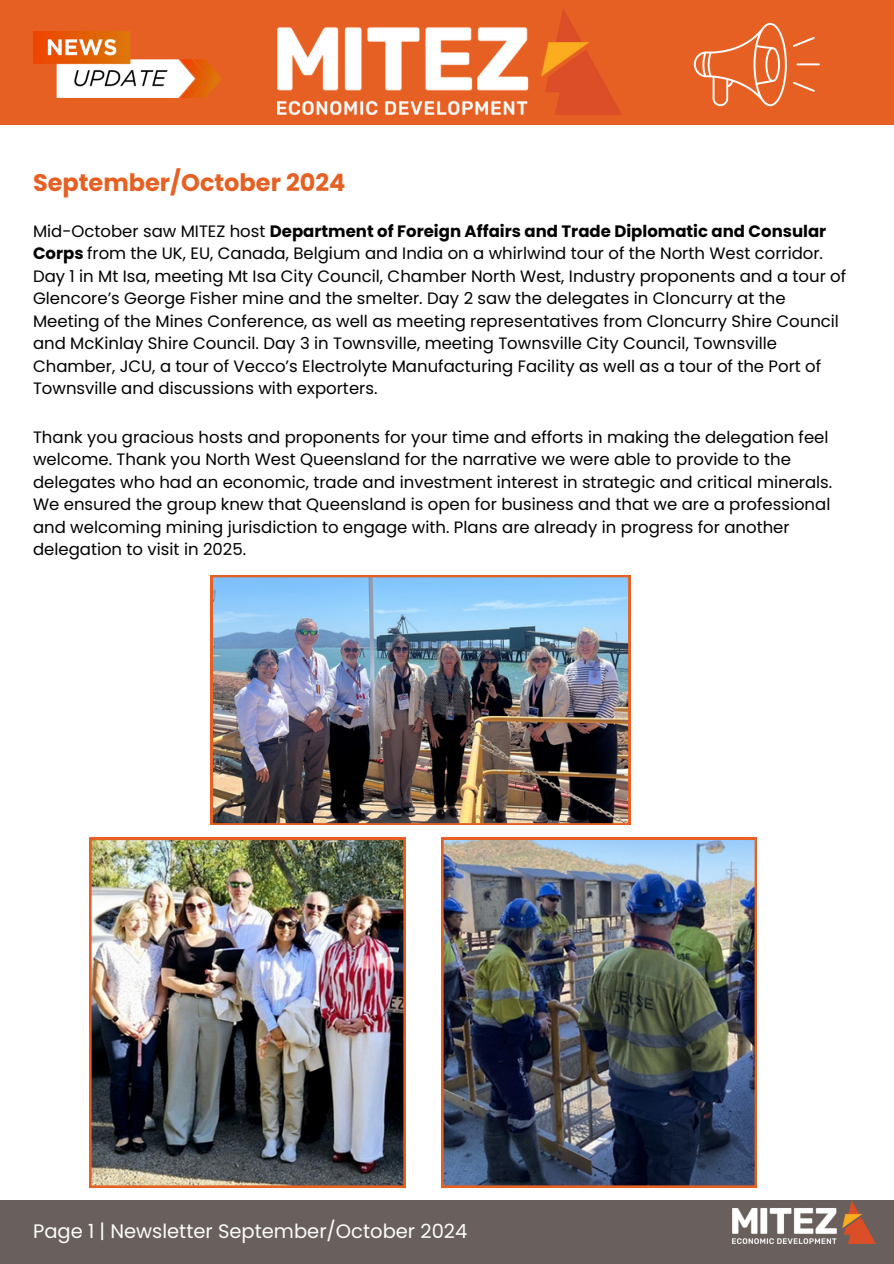
<style>
.page{position:relative;width:894px;height:1264px;background:#fff}
.page>*{position:absolute;margin:0;border:0;box-sizing:border-box;transform-origin:0 0}
.t1{font:700 24px "Poppins";color:#e76023}
.t2{font:19.5px "Poppins";color:#fcfcfc}
.t3{font:16.5px/22.5px "Poppins";color:#000}
.s1{font-weight:700}
</style>
<div class="page">
<div style="left:0;top:0;width:893px;height:125px;background:#e76023"></div>
<div style="left:0;top:1199px;width:893px;height:64px;background:#695f5c"></div>
<img style="left:732px;top:1199px;width:143px;height:44px">
<img style="left:277px;top:9px;width:344px;height:105px">
<img style="left:33px;top:32px;width:188px;height:65px">
<svg style="left:693px;top:23px;width:93px;height:83px"></svg>
<hr style="left:796px;top:63px;width:23px;height:2px;background:#fcfcfc">
<svg style="left:793px;top:37px;width:21px;height:10px"></svg>
<svg style="left:793px;top:82px;width:21px;height:10px"></svg>
<img style="left:89px;top:837px;width:316px;height:350px">
<img style="left:441px;top:837px;width:315px;height:350px">
<img style="left:211px;top:575px;width:419px;height:250px">
<p class="t1" style="left:33px;top:166px;width:314px">September/October 2024</p>
<p class="t3" style="left:33px;top:220px;width:814px">Mid-October saw MITEZ host <span class="s1">Department of Foreign Affairs and Trade Diplomatic and Consular Corps</span> from the UK, EU, Canada, Belgium and India on a whirlwind tour of the North West corridor.<br>Day 1 in Mt Isa, meeting Mt Isa City Council, Chamber North West, Industry proponents and a tour of Glencore’s George Fisher mine and the smelter. Day 2 saw the delegates in Cloncurry at the Meeting of the Mines Conference, as well as meeting representatives from Cloncurry Shire Council and McKinlay Shire Council. Day 3 in Townsville, meeting Townsville City Council, Townsville Chamber, JCU, a tour of Vecco’s Electrolyte Manufacturing Facility as well as a tour of the Port of Townsville and discussions with exporters.</p>
<p class="t3" style="left:33px;top:426px;width:800px">Thank you gracious hosts and proponents for your time and efforts in making the delegation feel welcome. Thank you North West Queensland for the narrative we were able to provide to the delegates who had an economic, trade and investment interest in strategic and critical minerals.<br>We ensured the group knew that Queensland is open for business and that we are a professional and welcoming mining jurisdiction to engage with. Plans are already in progress for another delegation to visit in 2025.</p>
<p class="t2" style="left:33px;top:1216px;width:436px">Page 1 | Newsletter September/October 2024</p>
</div>
